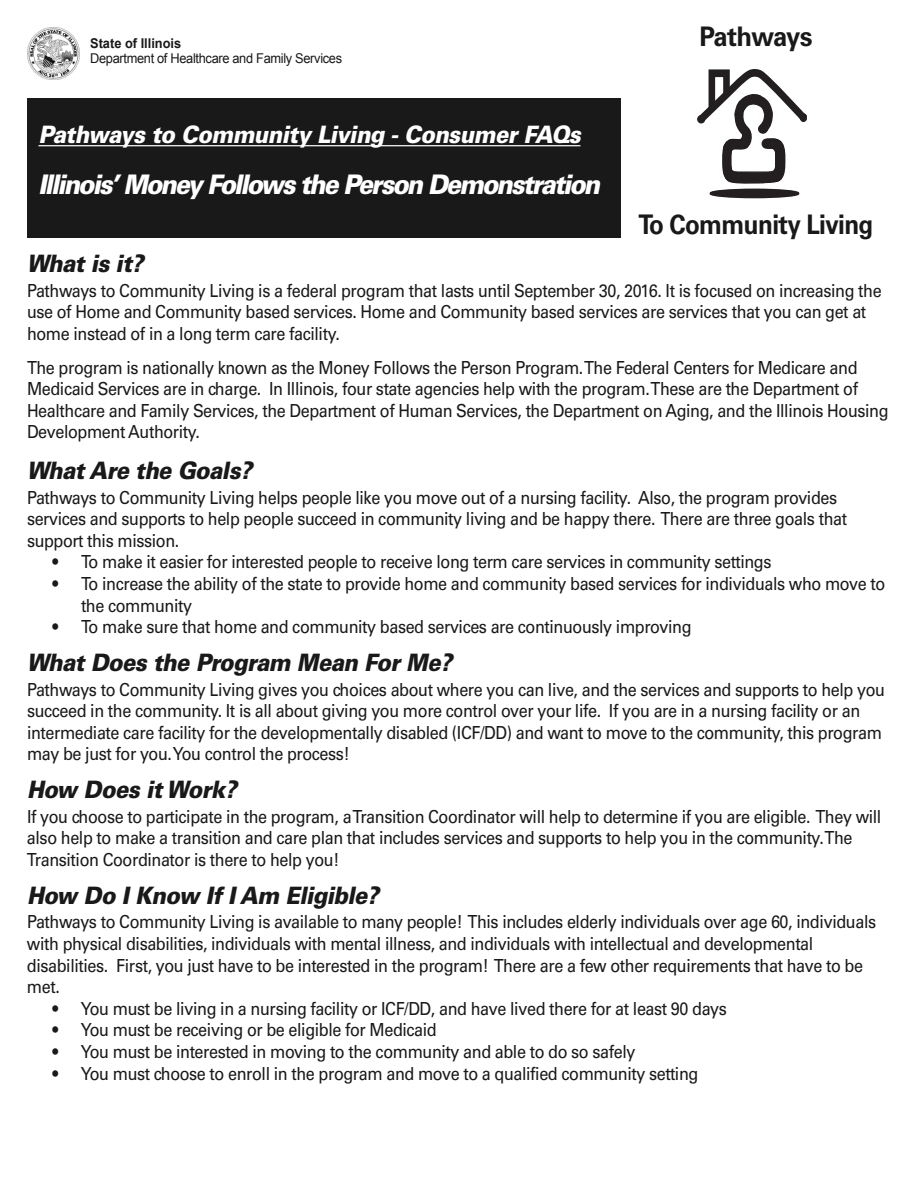
<style>
.page{position:relative;width:918px;height:1188px;background:#fff}
.page>*{position:absolute;margin:0;border:0;box-sizing:border-box;transform-origin:0 0}
.t1{font:italic 900 27px "Univers";letter-spacing:-.07em;color:#fff;scale:.9 1}
.t2{font:700 27px "Univers";letter-spacing:-.025em;color:#191919;scale:.9 1}
.t3{font:700 27px "Univers";letter-spacing:-.025em;color:#191919;scale:.95 1}
.t4{font:italic 900 24px "Univers";letter-spacing:-.02em;color:#191919;scale:.9 1}
.t5{font:italic 900 24px "Univers";letter-spacing:-.02em;color:#fff;scale:.9 1}
.t6{font:18px/21.6px "Univers";letter-spacing:-.025em;color:#191919;scale:.9 1}
.t7{font:13.5px "Arial";letter-spacing:-.025em;color:#191919;scale:.95 1}
.t8{font:700 13.5px "Arial";color:#191919;scale:.95 1}
</style>
<div class="page">
<img style="left:27px;top:27px;width:53px;height:52px">
<svg style="left:698px;top:69px;width:109px;height:123px"></svg>
<div style="left:711px;top:190px;width:87px;height:7px;background:#231f20;border-radius:50%"></div>
<div style="left:710px;top:189px;width:89px;height:9px;border:2px solid #231f20;border-radius:50%"></div>
<div style="left:27px;top:98px;width:594px;height:140px;background:#191919"></div>
<hr style="left:39px;top:145px;width:541px;height:1px;background:#fff">
<p class="t8" style="left:90px;top:35px;width:98px">State of Illinois</p>
<p class="t7" style="left:90px;top:50px;width:267px">Department of Healthcare and Family Services</p>
<h2 class="t5" style="left:39px;top:126px;width:604px">Pathways to Community Living - Consumer FAQs</h2>
<h1 class="t1" style="left:39px;top:175px;width:625px">Illinois’ Money Follows the Person Demonstration</h1>
<h1 class="t3" style="left:699px;top:27px;width:121px">Pathways</h1>
<h1 class="t2" style="left:639px;top:215px;width:262px">To Community Living</h1>
<h2 class="t4" style="left:27px;top:255px;width:131px">What is it?</h2>
<p class="t6" style="left:27px;top:281px;width:951px">Pathways to Community Living is a federal program that lasts until September 30, 2016. It is focused on increasing the use of Home and Community based services. Home and Community based services are services that you can get at home instead of in a long term care facility.</p>
<p class="t6" style="left:27px;top:358px;width:959px">The program is nationally known as the Money Follows the Person Program.The Federal Centers for Medicare and Medicaid Services are in charge. In Illinois, four state agencies help with the program.These are the Department of Healthcare and Family Services, the Department of Human Services, the Department on Aging, and the Illinois Housing Development Authority.</p>
<h2 class="t4" style="left:27px;top:462px;width:252px">What Are the Goals?</h2>
<p class="t6" style="left:27px;top:488px;width:913px">Pathways to Community Living helps people like you move out of a nursing facility. Also, the program provides services and supports to help people succeed in community living and be happy there. There are three goals that support this mission.</p>
<p class="t6" style="left:53px;top:553px;width:800px">• To make it easier for interested people to receive long term care services in community settings</p>
<p class="t6" style="left:81px;top:574px;width:895px;text-indent:-29px">• To increase the ability of the state to provide home and community based services for individuals who move to the community</p>
<p class="t6" style="left:53px;top:618px;width:712px">• To make sure that home and community based services are continuously improving</p>
<h2 class="t4" style="left:27px;top:654px;width:474px">What Does the Program Mean For Me?</h2>
<p class="t6" style="left:27px;top:680px;width:955px">Pathways to Community Living gives you choices about where you can live, and the services and supports to help you succeed in the community. It is all about giving you more control over your life. If you are in a nursing facility or an intermediate care facility for the developmentally disabled (ICF/DD) and want to move to the community, this program may be just for you.You control the process!</p>
<h2 class="t4" style="left:27px;top:781px;width:235px">How Does it Work?</h2>
<p class="t6" style="left:27px;top:807px;width:951px">If you choose to participate in the program, aTransition Coordinator will help to determine if you are eligible. They will also help to make a transition and care plan that includes services and supports to help you in the community.The<br>Transition Coordinator is there to help you!</p>
<h2 class="t4" style="left:27px;top:887px;width:392px">How Do I Know If I Am Eligible?</h2>
<p class="t6" style="left:27px;top:913px;width:945px">Pathways to Community Living is available to many people! This includes elderly individuals over age 60, individuals with physical disabilities, individuals with mental illness, and individuals with intellectual and developmental disabilities. First, you just have to be interested in the program! There are a few other requirements that have to be met.</p>
<p class="t6" style="left:52px;top:999px;width:751px">• You must be living in a nursing facility or ICF/DD, and have lived there for at least 90 days</p>
<p class="t6" style="left:52px;top:1021px;width:429px">• You must be receiving or be eligible for Medicaid</p>
<p class="t6" style="left:52px;top:1042px;width:649px">• You must be interested in moving to the community and able to do so safely</p>
<p class="t6" style="left:52px;top:1064px;width:719px">• You must choose to enroll in the program and move to a qualified community setting</p>
</div>
